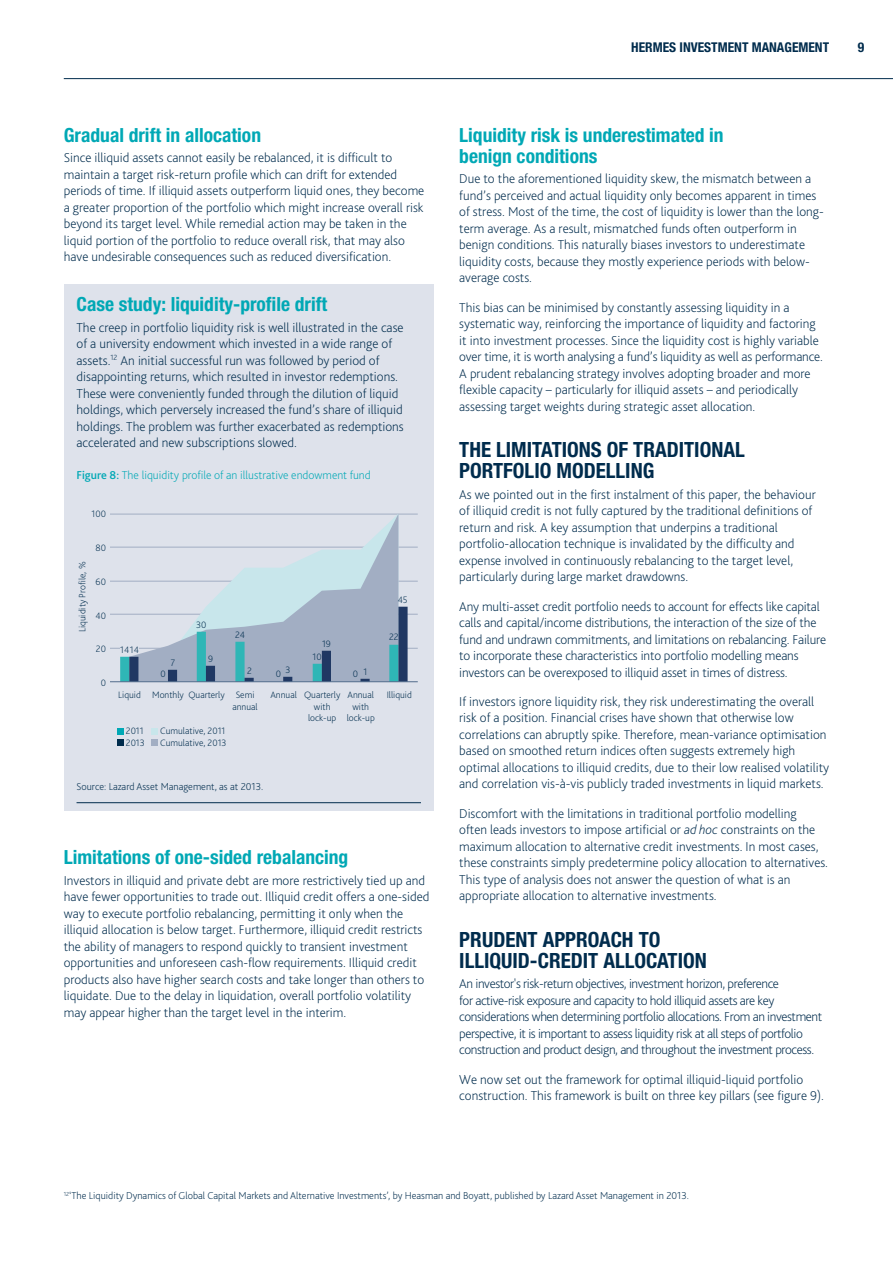
<style>
.page{position:relative;width:893px;height:1263px;background:#fff}
.page>*{position:absolute;margin:0;border:0;box-sizing:border-box;transform-origin:0 0}
.t1{font:700 condensed 21px/21px "Helvetica Neue LT Pro";color:#002c4d}
.t2{font:700 condensed 19.5px/21px "Helvetica Neue LT Pro";color:#00a8b5}
.t3{font:200 13.5px/16.5px "Bliss 2";color:#002c4d}
.t4{font:200 13.5px/16.5px "Bliss 2";letter-spacing:-.03em;color:#002c4d}
.t5{font:700 condensed 13.5px "Helvetica Neue LT Pro";color:#002c4d}
.t6{font:200 12px "Bliss 2";color:#00a8b5}
.t7{font:200 10.5px "Bliss 2";color:#002c4d}
.t8{font:200 9.75px/11.7px "Bliss 2";color:#002c4d}
.s1{font-weight:500}
.s2{font-style:italic}
</style>
<div class="page">
<div style="left:64px;top:284px;width:370px;height:527px;background:#dee2eb"></div>
<hr style="left:77px;top:802px;width:344px;height:1px;background:#002c4d">
<hr style="left:110px;top:648px;width:308px;height:1px;background:#a2aec3">
<hr style="left:110px;top:614px;width:308px;height:1px;background:#a2aec3">
<hr style="left:110px;top:581px;width:308px;height:1px;background:#a2aec3">
<hr style="left:110px;top:547px;width:308px;height:1px;background:#a2aec3">
<hr style="left:110px;top:514px;width:308px;height:1px;background:#a2aec3">
<svg style="left:129px;top:514px;width:269px;height:93px"></svg>
<svg style="left:120px;top:607px;width:288px;height:74px;background:#9cb2c4"></svg>
<hr style="left:110px;top:681px;width:308px;height:1px;background:#526c8c">
<svg style="left:118px;top:728px;width:6px;height:6px"></svg>
<svg style="left:118px;top:740px;width:6px;height:6px"></svg>
<div style="left:151px;top:740px;width:7px;height:6px;background:#a2aec3"></div>
<div style="left:151px;top:728px;width:7px;height:6px;background:#c8e6eb"></div>
<hr style="left:120px;top:645px;width:18px;height:4px;background:#dee2eb">
<hr style="left:64px;top:78px;width:829px;height:1px;background:#002c4d">
<h2 class="t2" style="left:64px;top:124px;width:199px">Gradual drift in allocation</h2>
<p class="t3" style="left:64px;top:149px;width:362px">Since illiquid assets cannot easily be rebalanced, it is difficult to maintain a target risk-return profile which can drift for extended periods of time. If illiquid assets outperform liquid ones, they become a greater proportion of the portfolio which might increase overall risk beyond its target level. While remedial action may be taken in the liquid portion of the portfolio to reduce overall risk, that may also have undesirable consequences such as reduced diversification.</p>
<h2 class="t2" style="left:77px;top:293px;width:252px">Case study: liquidity-profile drift</h2>
<p class="t3" style="left:77px;top:319px;width:329px">The creep in portfolio liquidity risk is well illustrated in the case of a university endowment which invested in a wide range of assets.<sup>12</sup> An initial successful run was followed by period of disappointing returns, which resulted in investor redemptions.<br>These were conveniently funded through the dilution of liquid holdings, which perversely increased the fund’s share of illiquid holdings. The problem was further exacerbated as redemptions accelerated and new subscriptions slowed.</p>
<p class="t6" style="left:77px;top:468px;width:296px"><span class="s1">Figure 8:</span> The liquidity profile of an illustrative endowment fund</p>
<p class="t8" style="left:92px;top:508px;width:16px">100</p>
<p class="t8" style="left:77px;top:632px;width:72px;rotate:-90deg">Liquidity Profile, %</p>
<p class="t8" style="left:95px;top:542px;width:12px">80</p>
<p class="t8" style="left:96px;top:575px;width:12px">60</p>
<p class="t8" style="left:96px;top:609px;width:12px">40</p>
<p class="t8" style="left:96px;top:642px;width:12px">20</p>
<p class="t8" style="left:101px;top:676px;width:7px">0</p>
<p class="t8" style="left:120px;top:644px;width:20px">1414</p>
<p class="t8" style="left:171px;top:657px;width:6px">7</p>
<p class="t8" style="left:160px;top:668px;width:7px">0</p>
<p class="t8" style="left:196px;top:618px;width:12px">30</p>
<p class="t8" style="left:208px;top:653px;width:7px">9</p>
<p class="t8" style="left:235px;top:628px;width:11px">24</p>
<p class="t8" style="left:247px;top:665px;width:6px">2</p>
<p class="t8" style="left:285px;top:663px;width:6px">3</p>
<p class="t8" style="left:276px;top:668px;width:7px">0</p>
<p class="t8" style="left:322px;top:637px;width:10px">19</p>
<p class="t8" style="left:313px;top:651px;width:11px">10</p>
<p class="t8" style="left:363px;top:666px;width:5px">1</p>
<p class="t8" style="left:353px;top:668px;width:7px">0</p>
<p class="t8" style="left:398px;top:593px;width:11px">45</p>
<p class="t8" style="left:389px;top:631px;width:11px">22</p>
<p class="t8" style="left:232px;top:689px;width:27px;text-indent:-114px">Liquid Monthly Quarterly Semi annual</p>
<p class="t8" style="left:270px;top:689px;width:71px">Annual Quarterly</p>
<p class="t8" style="left:347px;top:689px;width:30px;text-align:center">Annual with lock-up</p>
<p class="t8" style="left:387px;top:689px;width:27px">Illiquid</p>
<p class="t8" style="left:314px;top:700px;width:18px">with</p>
<p class="t8" style="left:308px;top:712px;width:30px">lock-up</p>
<p class="t8" style="left:126px;top:725px;width:19px">2011</p>
<p class="t8" style="left:160px;top:725px;width:67px">Cumulative, 2011</p>
<p class="t8" style="left:126px;top:737px;width:20px">2013</p>
<p class="t8" style="left:160px;top:737px;width:68px">Cumulative, 2013</p>
<p class="t7" style="left:77px;top:780px;width:188px">Source: Lazard Asset Management, as at 2013.</p>
<h2 class="t2" style="left:64px;top:846px;width:286px">Limitations of one-sided rebalancing</h2>
<p class="t3" style="left:64px;top:872px;width:367px">Investors in illiquid and private debt are more restrictively tied up and have fewer opportunities to trade out. Illiquid credit offers a one-sided way to execute portfolio rebalancing, permitting it only when the illiquid allocation is below target. Furthermore, illiquid credit restricts the ability of managers to respond quickly to transient investment opportunities and unforeseen cash-flow requirements. Illiquid credit products also have higher search costs and take longer than others to liquidate. Due to the delay in liquidation, overall portfolio volatility may appear higher than the target level in the interim.</p>
<p class="t5" style="left:631px;top:39px;width:199px">HERMES INVESTMENT MANAGEMENT</p>
<p class="t5" style="left:858px;top:39px;width:8px">9</p>
<h2 class="t2" style="left:459px;top:124px;width:266px">Liquidity risk is underestimated in benign conditions</h2>
<p class="t3" style="left:459px;top:170px;width:366px">Due to the aforementioned liquidity skew, the mismatch between a fund’s perceived and actual liquidity only becomes apparent in times of stress. Most of the time, the cost of liquidity is lower than the long&shy;term average. As a result, mismatched funds often outperform in benign conditions. This naturally biases investors to underestimate liquidity costs, because they mostly experience periods with below&shy;average costs.</p>
<p class="t3" style="left:459px;top:299px;width:365px">This bias can be minimised by constantly assessing liquidity in a systematic way, reinforcing the importance of liquidity and factoring it into investment processes. Since the liquidity cost is highly variable over time, it is worth analysing a fund’s liquidity as well as performance.<br>A prudent rebalancing strategy involves adopting broader and more flexible capacity – particularly for illiquid assets – and periodically assessing target weights during strategic asset allocation.</p>
<h1 class="t1" style="left:459px;top:439px;width:287px">THE LIMITATIONS OF TRADITIONAL<br>PORTFOLIO MODELLING</h1>
<p class="t3" style="left:459px;top:486px;width:358px">As we pointed out in the first instalment of this paper, the behaviour of illiquid credit is not fully captured by the traditional definitions of return and risk. A key assumption that underpins a traditional portfolio-allocation technique is invalidated by the difficulty and expense involved in continuously rebalancing to the target level, particularly during large market drawdowns.</p>
<p class="t3" style="left:459px;top:598px;width:369px">Any multi-asset credit portfolio needs to account for effects like capital calls and capital/income distributions, the interaction of the size of the fund and undrawn commitments, and limitations on rebalancing. Failure to incorporate these characteristics into portfolio modelling means investors can be overexposed to illiquid asset in times of distress.</p>
<p class="t3" style="left:459px;top:693px;width:371px">If investors ignore liquidity risk, they risk underestimating the overall risk of a position. Financial crises have shown that otherwise low correlations can abruptly spike. Therefore, mean-variance optimisation based on smoothed return indices often suggests extremely high optimal allocations to illiquid credits, due to their low realised volatility and correlation vis-à-vis publicly traded investments in liquid markets.</p>
<p class="t3" style="left:459px;top:805px;width:370px">Discomfort with the limitations in traditional portfolio modelling<br>often leads investors to impose artificial or <span class="s2">ad hoc</span> constraints on the maximum allocation to alternative credit investments. In most cases, these constraints simply predetermine policy allocation to alternatives.<br>This type of analysis does not answer the question of what is an appropriate allocation to alternative investments.</p>
<h1 class="t1" style="left:459px;top:928px;width:249px">PRUDENT APPROACH TO<br>ILLIQUID‑CREDIT ALLOCATION</h1>
<p class="t4" style="left:459px;top:976px;width:365px">An investor's risk-return objectives, investment horizon, preference<br>for active-risk exposure and capacity to hold illiquid assets are key considerations when determining portfolio allocations. From an investment perspective, it is important to assess liquidity risk at all steps of portfolio construction and product design, and throughout the investment process.</p>
<p class="t3" style="left:459px;top:1071px;width:366px">We now set out the framework for optimal illiquid-liquid portfolio construction. This framework is built on three key pillars (see figure 9).</p>
<p class="t7" style="left:64px;top:1189px;width:627px"><sup>12</sup>‘The Liquidity Dynamics of Global Capital Markets and Alternative Investments’, by Heasman and Boyatt, published by Lazard Asset Management in 2013.</p>
</div>
